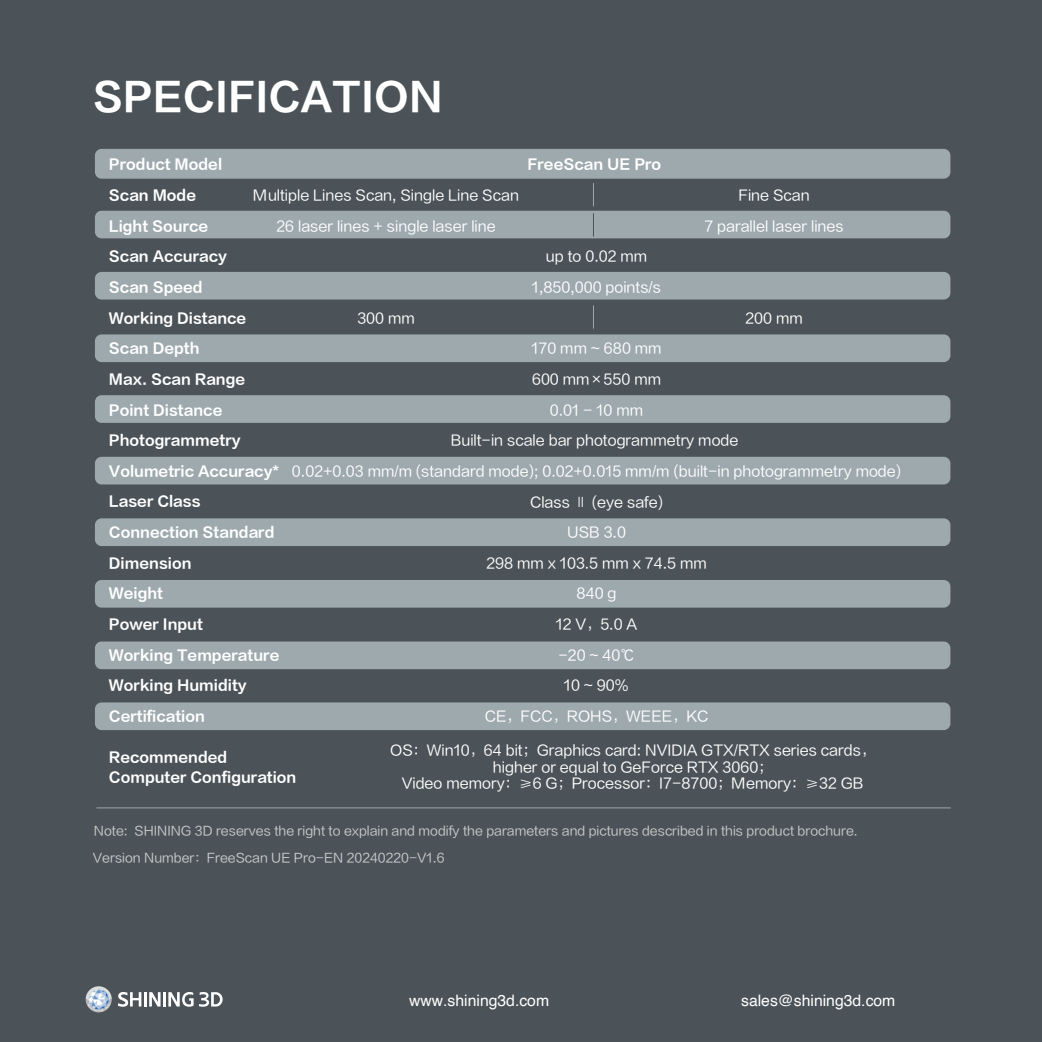
<style>
.page{position:relative;width:1042px;height:1042px;background:#4b5358}
.page>*{position:absolute;margin:0;border:0;box-sizing:border-box;transform-origin:0 0}
.t1{font:38.5px "FZLTCHJW GB1 0";color:#fff}
.t2{font:15.75px "Helvetica";color:#fff}
.t3{font:14px/30.6px "FZLTHJW GB1 0";color:#fff;text-align:center}
.t4{font:14px/30.6px "FZLTCHJW GB1 0";color:#fff}
.t5{font:12.25px "FZLTHJW GB1 0";color:#c9caca}
</style>
<div class="page">
<div style="left:95px;top:149px;width:855px;height:30px;background:#9ea9ae;border-radius:7px"></div>
<div style="left:95px;top:211px;width:855px;height:27px;background:#9ea9ae;border-radius:7px"></div>
<div style="left:95px;top:272px;width:855px;height:27px;background:#9ea9ae;border-radius:7px"></div>
<div style="left:95px;top:334px;width:855px;height:28px;background:#9ea9ae;border-radius:7px"></div>
<div style="left:95px;top:395px;width:855px;height:28px;background:#9ea9ae;border-radius:7px"></div>
<div style="left:95px;top:457px;width:855px;height:27px;background:#9ea9ae;border-radius:7px"></div>
<div style="left:95px;top:518px;width:855px;height:28px;background:#9ea9ae;border-radius:7px"></div>
<div style="left:95px;top:580px;width:855px;height:27px;background:#9ea9ae;border-radius:7px"></div>
<div style="left:95px;top:641px;width:855px;height:28px;background:#9ea9ae;border-radius:7px"></div>
<div style="left:95px;top:702px;width:855px;height:28px;background:#9ea9ae;border-radius:7px"></div>
<svg style="left:593px;top:305px;width:1px;height:24px"></svg>
<svg style="left:593px;top:213px;width:1px;height:23px"></svg>
<svg style="left:593px;top:183px;width:1px;height:23px"></svg>
<hr style="left:96px;top:807px;width:854px;height:1px;background:#9ea9ae">
<svg style="left:86px;top:986px;width:26px;height:26px"></svg>
<hr style="left:144px;top:992px;width:3px;height:14px;background:#fff">
<hr style="left:163px;top:992px;width:3px;height:14px;background:#fff">
<svg style="left:118px;top:992px;width:23px;height:14px"></svg>
<svg style="left:149px;top:992px;width:12px;height:14px"></svg>
<svg style="left:168px;top:992px;width:55px;height:14px"></svg>
<h1 class="t1" style="left:93px;top:76px;width:352px">SPECIFICATION</h1>
<p class="t4" style="left:109px;top:150px;width:172px">Product Model<br>Scan Mode<br>Light Source<br>Scan Accuracy<br>Scan Speed<br>Working Distance<br>Scan Depth<br>Max. Scan Range<br>Point Distance<br>Photogrammetry<br>Volumetric Accuracy*<br>Laser Class<br>Connection Standard<br>Dimension<br>Weight<br>Power Input<br>Working Temperature<br>Working Humidity<br>Certification</p>
<p class="t4" style="left:109px;top:748px;width:189px;line-height:20.1px">Recommended<br>Computer Configuration</p>
<p class="t3" style="left:390px;top:742px;width:486px;line-height:16.6px">OS：Win10，64 bit；Graphics card: NVIDIA GTX/RTX series cards，higher or equal to GeForce RTX 3060；<br>Video memory：≥6 G；Processor：I7-8700；Memory：≥32 GB</p>
<p class="t4" style="left:527px;top:150px;width:135px">FreeScan UE Pro</p>
<p class="t3" style="left:253px;top:180px;width:267px">Multiple Lines Scan, Single Line Scan<br>26 laser lines + single laser line</p>
<p class="t3" style="left:704px;top:180px;width:141px">Fine Scan<br>7 parallel laser lines</p>
<p class="t3" style="left:532px;top:242px;width:131px">up to 0.02 mm<br>1,850,000 points/s</p>
<p class="t3" style="left:745px;top:303px;width:59px">200 mm</p>
<p class="t3" style="left:357px;top:303px;width:59px">300 mm</p>
<p class="t3" style="left:292px;top:334px;width:611px">170 mm ~ 680 mm<br>600 mm×550 mm<br>0.01 - 10 mm<br>Built-in scale bar photogrammetry mode<br>0.02+0.03 mm/m (standard mode); 0.02+0.015 mm/m (built-in photogrammetry mode)<br>Class Ⅱ (eye safe)<br>USB 3.0<br>298 mm x 103.5 mm x 74.5 mm<br>840 g<br>12 V，5.0 A<br>-20 ~ 40℃<br>10 ~ 90%<br>CE，FCC，ROHS，WEEE，KC</p>
<p class="t5" style="left:94px;top:824px;width:765px">Note: SHINING 3D reserves the right to explain and modify the parameters and pictures described in this product brochure.</p>
<p class="t5" style="left:93px;top:851px;width:353px">Version Number：FreeScan UE Pro-EN 20240220-V1.6</p>
<p class="t2" style="left:409px;top:988px;width:142px">www.shining3d.com</p>
<p class="t2" style="left:741px;top:988px;width:156px">sales@shining3d.com</p>
</div>
